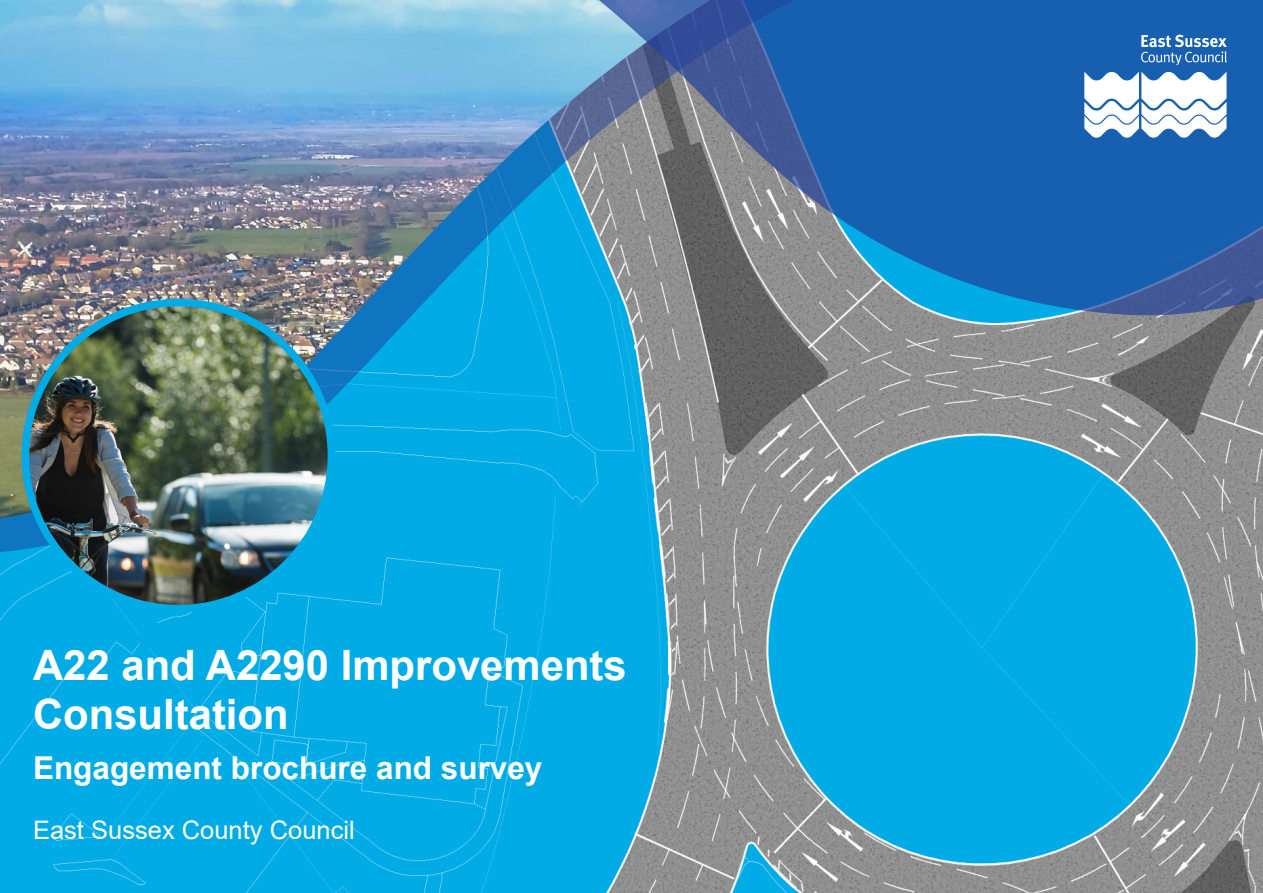
<style>
.page{position:relative;width:1263px;height:893px;background:#fff}
.page>*{position:absolute;margin:0;border:0;box-sizing:border-box;transform-origin:0 0}
.t1{font:700 41.85px/48.9px "Arial";color:#fff}
.t2{font:700 31.5px "Arial";color:#fff}
.t3{font:25.5px "Arial";color:#fff}
</style>
<div class="page">
<img style="left:0;top:315px;width:1263px;height:578px">
<svg style="left:0;top:315px;width:1092px;height:239px;background:#5498af"></svg>
<img style="left:0;top:0;width:711px;height:518px">
<svg style="left:565px;top:0;width:698px;height:315px;background:#396fa7"></svg>
<svg style="left:1084px;top:71px;width:142px;height:67px"></svg>
<svg style="left:1141px;top:35px;width:86px;height:30px;background:#5489c4"></svg>
<div style="left:140px;top:623px;width:21px;height:24px;background:#00abe6"></div>
<img style="left:25px;top:303px;width:306px;height:306px;border-radius:153px">
<div style="left:22px;top:299px;width:313px;height:313px;border:8px solid #00abe6;border-radius:50%"></div>
<p class="t1" style="left:33px;top:642px;width:595px">A22 and A2290 Improvements<br>Consultation</p>
<p class="t2" style="left:33px;top:746px;width:511px">Engagement brochure and survey</p>
<p class="t3" style="left:33px;top:812px;width:323px">East Sussex County Council</p>
</div>
